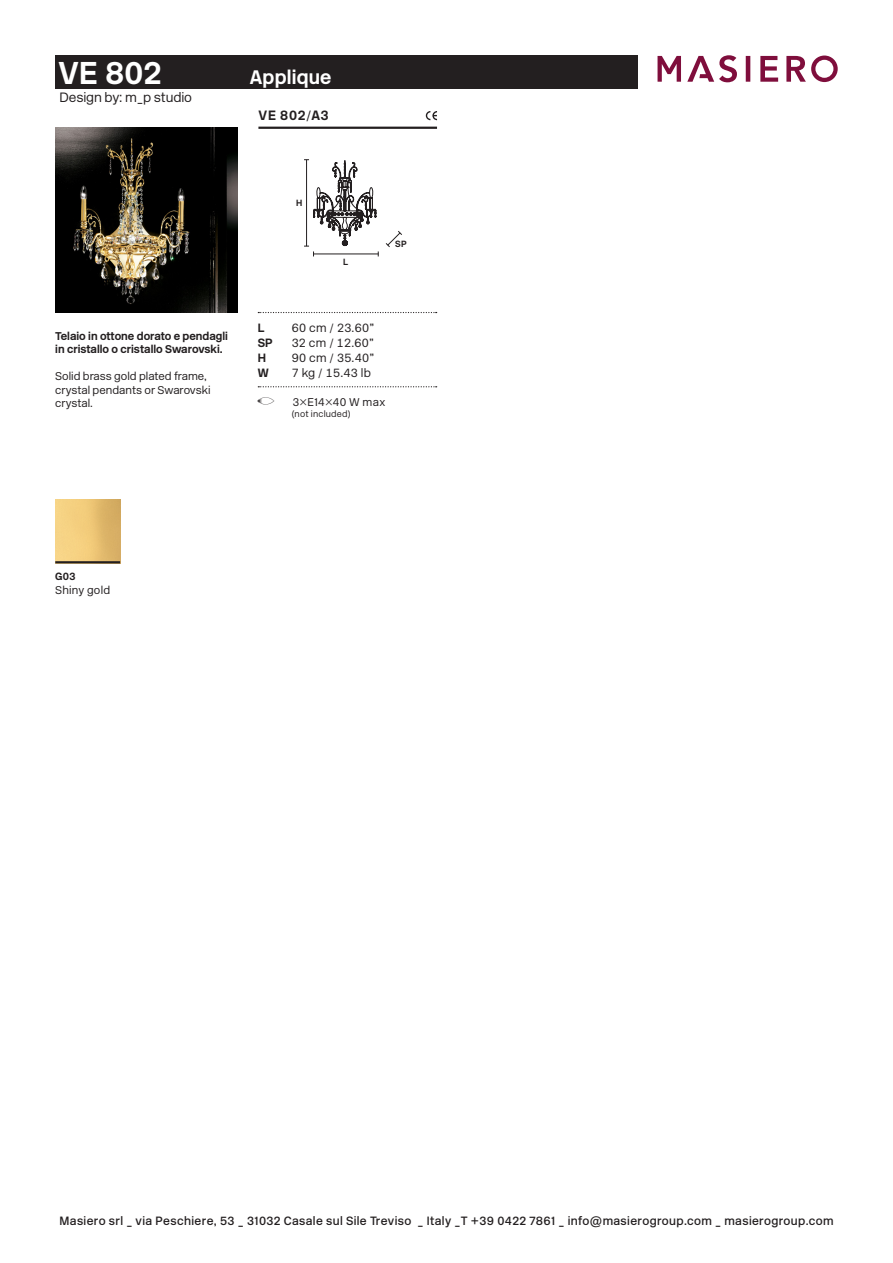
<style>
.page{position:relative;width:893px;height:1263px;background:#fff}
.page>*{position:absolute;margin:0;border:0;box-sizing:border-box;transform-origin:0 0}
.t1{font:700 31.5px "New Rail Alphabet";color:#fff}
.t2{font:700 19.5px "New Rail Alphabet";letter-spacing:.01em;color:#fff}
.TECNICO_dati{font:18.75px "Masiero Lamp";color:#231f20}
.t3{font:300 13.5px "New Rail Alphabet";letter-spacing:-.01em;color:#231f20}
.TECNICO_codice_prodo{font:700 13.5px "New Rail Alphabet";letter-spacing:.06em;color:#231f20}
.t4{font:500 12px "New Rail Alphabet";letter-spacing:.03em;color:#231f20}
.TABELLA_dati{font:300 12px "New Rail Alphabet";letter-spacing:.02em;color:#231f20}
.TABELLA_dati-2{font:700 12px "New Rail Alphabet";color:#231f20}
.TECNICO_dati-2{font:300 11.25px/13.5px "New Rail Alphabet";color:#231f20}
.t5{font:700 11.25px/13.5px "New Rail Alphabet";color:#231f20}
.APERTURA_dida_immagi{font:300 11.25px "New Rail Alphabet";letter-spacing:.02em;color:#231f20}
.APERTURA_dida_immagi-2{font:700 10.5px "New Rail Alphabet";color:#231f20}
.TABELLA_lighting_sys{font:300 9px "New Rail Alphabet";letter-spacing:.02em;color:#231f20}
.DISEGNO_quote{font:700 9px "New Rail Alphabet";color:#231f20}
</style>
<div class="page">
<svg style="left:657px;top:55px;width:181px;height:27px"></svg>
<img style="left:55px;top:128px;width:182px;height:185px">
<div style="left:55px;top:55px;width:583px;height:34px;background:#231f20"></div>
<hr style="left:258px;top:127px;width:179px;height:2px;background:#231f20">
<svg style="left:426px;top:111px;width:11px;height:9px"></svg>
<svg style="left:258px;top:312px;width:179px;height:1px"></svg>
<svg style="left:258px;top:386px;width:179px;height:1px"></svg>
<svg style="left:385px;top:231px;width:17px;height:17px"></svg>
<svg style="left:304px;top:159px;width:75px;height:97px"></svg>
<img style="left:55px;top:500px;width:65px;height:61px">
<hr style="left:55px;top:561px;width:65px;height:2px;background:#231f20">
<p class="t1" style="left:58px;top:52px;width:105px">VE 802</p>
<p class="t2" style="left:250px;top:64px;width:83px">Applique</p>
<p class="t3" style="left:60px;top:89px;width:134px">Design by: m_p studio</p>
<p class="TECNICO_codice_prodo" style="left:258px;top:106px;width:72px">VE 802/A3</p>
<p class="t5" style="left:55px;top:329px;width:174px">Telaio in ottone dorato e pendagli in cristallo o cristallo Swarovski.</p>
<p class="TECNICO_dati-2" style="left:55px;top:369px;width:157px">Solid brass gold plated frame, crystal pendants or Swarovski crystal.</p>
<p class="DISEGNO_quote" style="left:296px;top:197px;width:8px">H</p>
<p class="DISEGNO_quote" style="left:343px;top:256px;width:7px">L</p>
<p class="DISEGNO_quote" style="left:395px;top:238px;width:13px">SP</p>
<p class="TABELLA_dati-2" style="left:258px;top:319px;width:8px">L</p>
<p class="TABELLA_dati" style="left:292px;top:319px;width:84px">60 cm / 23.60”</p>
<p class="TABELLA_dati-2" style="left:258px;top:334px;width:17px">SP</p>
<p class="TABELLA_dati" style="left:292px;top:334px;width:84px">32 cm / 12.60”</p>
<p class="TABELLA_dati-2" style="left:258px;top:349px;width:10px">H</p>
<p class="TABELLA_dati" style="left:292px;top:349px;width:84px">90 cm / 35.40”</p>
<p class="TABELLA_dati-2" style="left:258px;top:364px;width:12px">W</p>
<p class="TABELLA_dati" style="left:292px;top:364px;width:81px">7 kg / 15.43 lb</p>
<p class="TECNICO_dati-2" style="left:293px;top:395px;width:94px">3×E14×40 W max</p>
<p class="TABELLA_lighting_sys" style="left:292px;top:407px;width:60px">(not included)</p>
<p class="TECNICO_dati" style="left:258px;top:395px;width:27px">3</p>
<p class="APERTURA_dida_immagi-2" style="left:55px;top:569px;width:22px">G03</p>
<p class="APERTURA_dida_immagi" style="left:55px;top:583px;width:56px">Shiny gold</p>
<p class="t4" style="left:60px;top:1213px;width:776px">Masiero srl _ via Peschiere, 53 _ 31032 Casale sul Sile Treviso _ Italy _T +39 0422 7861 _ info@masierogroup.com _ masierogroup.com</p>
</div>
